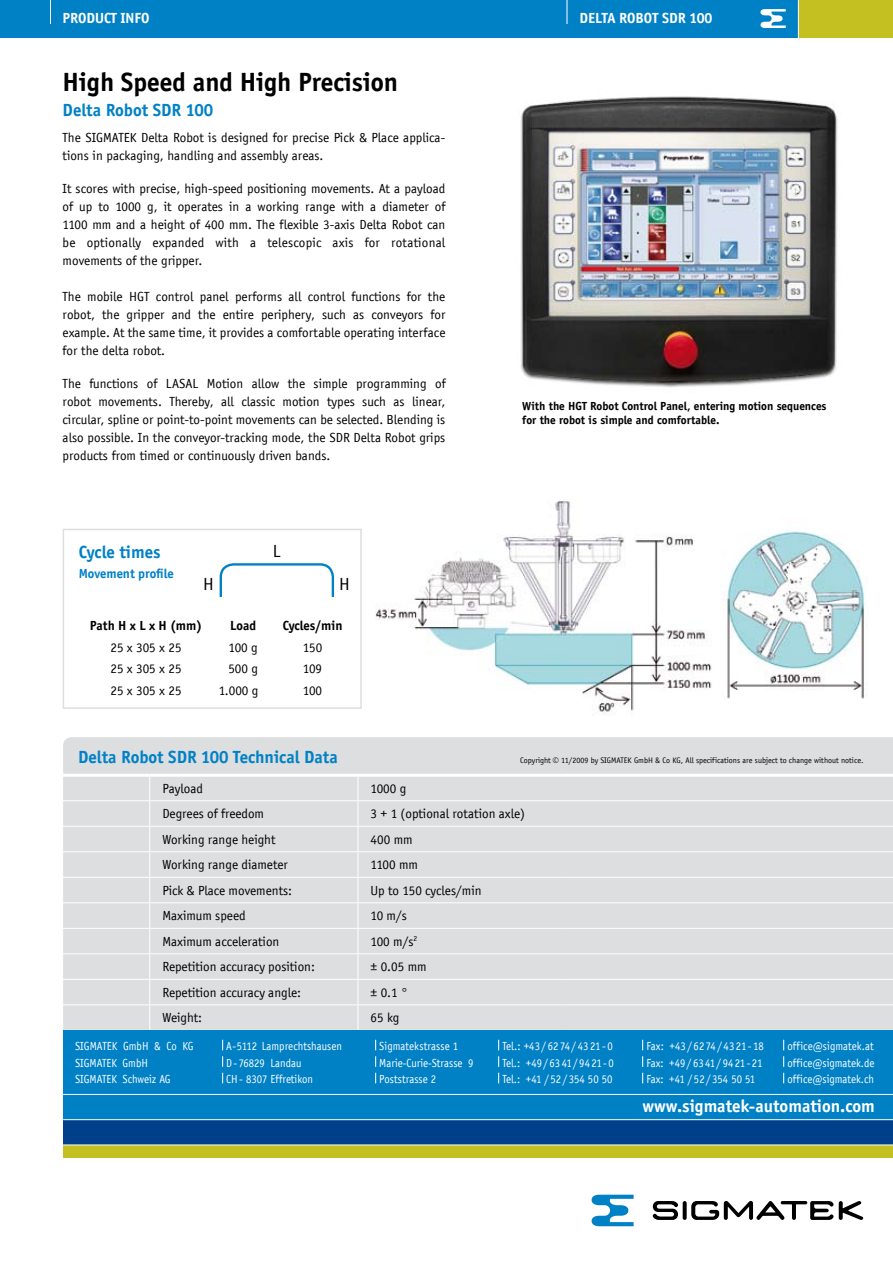
<style>
.page{position:relative;width:893px;height:1263px;background:#fff}
.page>*{position:absolute;margin:0;border:0;box-sizing:border-box;transform-origin:0 0}
.t1{font:700 27px "Officina Sans EF";color:#000}
.t2{font:700 18px "Officina Sans EF";color:#0081c6}
.t3{font:700 18px "Officina Sans EF";color:#fff}
.t4{font:18px "Officina Sans EF";color:#000}
.t5{font:700 15px "Officina Sans EF";color:#fff}
.t6{font:13.5px/18px "Officina Sans EF";color:#000;text-align:justify}
.t7{font:700 13.5px "Officina Sans EF";color:#000}
.t8{font:700 13.5px "Officina Sans EF";color:#0081c6}
.t9{font:12px "Officina Sans EF";color:#fff;scale:.92 1}
.t10{font:700 12px/14.4px "Officina Sans EF";color:#000}
.t11{font:8.25px "Officina Sans EF";color:#000}
</style>
<div class="page">
<div style="left:63px;top:529px;width:299px;height:180px;border:2px solid #dddedf"></div>
<svg style="left:219px;top:563px;width:116px;height:34px"></svg>
<div style="left:63px;top:737px;width:830px;height:293px;background:#dddedf"></div>
<hr style="left:59px;top:800px;width:91px;height:1px;background:#fff">
<hr style="left:150px;top:800px;width:208px;height:1px;background:#fff">
<hr style="left:358px;top:800px;width:204px;height:1px;background:#fff">
<hr style="left:562px;top:800px;width:331px;height:1px;background:#fff">
<hr style="left:59px;top:826px;width:91px;height:1px;background:#fff">
<hr style="left:150px;top:826px;width:208px;height:1px;background:#fff">
<hr style="left:358px;top:826px;width:204px;height:1px;background:#fff">
<hr style="left:562px;top:826px;width:331px;height:1px;background:#fff">
<svg style="left:149px;top:777px;width:1px;height:253px"></svg>
<svg style="left:358px;top:777px;width:1px;height:253px"></svg>
<hr style="left:59px;top:851px;width:91px;height:1px;background:#fff">
<hr style="left:150px;top:851px;width:208px;height:1px;background:#fff">
<hr style="left:358px;top:851px;width:204px;height:1px;background:#fff">
<hr style="left:562px;top:851px;width:331px;height:1px;background:#fff">
<hr style="left:59px;top:877px;width:91px;height:1px;background:#fff">
<hr style="left:150px;top:877px;width:208px;height:1px;background:#fff">
<hr style="left:358px;top:877px;width:204px;height:1px;background:#fff">
<hr style="left:562px;top:877px;width:331px;height:1px;background:#fff">
<hr style="left:59px;top:902px;width:91px;height:1px;background:#fff">
<hr style="left:150px;top:902px;width:208px;height:1px;background:#fff">
<hr style="left:358px;top:902px;width:204px;height:1px;background:#fff">
<hr style="left:562px;top:902px;width:331px;height:1px;background:#fff">
<hr style="left:59px;top:928px;width:91px;height:1px;background:#fff">
<hr style="left:150px;top:928px;width:208px;height:1px;background:#fff">
<hr style="left:358px;top:928px;width:204px;height:1px;background:#fff">
<hr style="left:562px;top:928px;width:331px;height:1px;background:#fff">
<hr style="left:59px;top:953px;width:91px;height:1px;background:#fff">
<hr style="left:150px;top:953px;width:208px;height:1px;background:#fff">
<hr style="left:358px;top:953px;width:204px;height:1px;background:#fff">
<hr style="left:562px;top:953px;width:331px;height:1px;background:#fff">
<hr style="left:59px;top:979px;width:91px;height:1px;background:#fff">
<hr style="left:150px;top:979px;width:208px;height:1px;background:#fff">
<hr style="left:358px;top:979px;width:204px;height:1px;background:#fff">
<hr style="left:562px;top:979px;width:331px;height:1px;background:#fff">
<hr style="left:59px;top:1004px;width:91px;height:1px;background:#fff">
<hr style="left:150px;top:1004px;width:208px;height:1px;background:#fff">
<hr style="left:358px;top:1004px;width:204px;height:1px;background:#fff">
<hr style="left:562px;top:1004px;width:331px;height:1px;background:#fff">
<hr style="left:59px;top:774px;width:91px;height:3px;background:#fff">
<hr style="left:150px;top:774px;width:208px;height:3px;background:#fff">
<hr style="left:358px;top:774px;width:204px;height:3px;background:#fff">
<hr style="left:562px;top:774px;width:331px;height:3px;background:#fff">
<div style="left:63px;top:1031px;width:830px;height:100px;background:#0081c6"></div>
<div style="left:63px;top:1120px;width:830px;height:24px;background:#003f8a"></div>
<hr style="left:63px;top:1119px;width:830px;height:1px;background:#fff">
<div style="left:63px;top:1145px;width:830px;height:13px;background:#c5c021"></div>
<div style="left:0;top:0;width:799px;height:38px;background:#0081c6"></div>
<div style="left:798px;top:0;width:95px;height:38px;background:#c5c021"></div>
<svg style="left:567px;top:0;width:1px;height:24px"></svg>
<svg style="left:50px;top:0;width:1px;height:24px"></svg>
<svg style="left:653px;top:1201px;width:25px;height:19px"></svg>
<svg style="left:683px;top:1201px;width:4px;height:19px"></svg>
<svg style="left:691px;top:1201px;width:142px;height:19px"></svg>
<svg style="left:839px;top:1201px;width:24px;height:19px"></svg>
<svg style="left:592px;top:1195px;width:42px;height:31px"></svg>
<hr style="left:798px;top:0;width:1px;height:44px;background:#fff">
<svg style="left:760px;top:9px;width:26px;height:19px"></svg>
<hr style="left:63px;top:1094px;width:830px;height:1px;background:#fff">
<img style="left:376px;top:500px;width:489px;height:214px">
<img style="left:520px;top:96px;width:318px;height:292px">
<p class="t5" style="left:63px;top:9px;width:88px">Product info</p>
<p class="t5" style="left:580px;top:9px;width:92px">Delta Robot sdr</p>
<p class="t5" style="left:689px;top:9px;width:24px">100</p>
<h1 class="t1" style="left:63px;top:66px;width:337px">High Speed and High Precision</h1>
<h2 class="t2" style="left:63px;top:99px;width:152px">Delta Robot SDR 100</h2>
<p class="t6" style="left:63px;top:129px;width:384px">The SIGMATEK Delta Robot is designed for precise Pick &amp; Place applica&shy;tions in packaging, handling and assembly areas.</p>
<p class="t6" style="left:63px;top:180px;width:384px">It scores with precise, high-speed positioning movements. At a payload of up to 1000 g, it operates in a working range with a diameter of 1100 mm and a height of 400 mm. The flexible 3-axis Delta Robot can be optionally expanded with a telescopic axis for rotational movements of the gripper.</p>
<p class="t6" style="left:63px;top:288px;width:384px">The mobile HGT control panel performs all control functions for the robot, the gripper and the entire periphery, such as conveyors for example. At the same time, it provides a comfortable operating interface for the delta robot.</p>
<p class="t6" style="left:63px;top:375px;width:384px">The functions of LASAL Motion allow the simple programming of robot movements. Thereby, all classic motion types such as linear, circular, spline or point-to-point movements can be selected. Blending is also possible. In the conveyor-tracking mode, the SDR Delta Robot grips products from timed or continuously driven bands.</p>
<h2 class="t2" style="left:79px;top:541px;width:83px">Cycle times</h2>
<p class="t8" style="left:79px;top:565px;width:97px">Movement profile</p>
<h2 class="t4" style="left:273px;top:541px;width:9px">L</h2>
<h2 class="t4" style="left:203px;top:574px;width:12px">H</h2>
<h2 class="t4" style="left:339px;top:574px;width:12px">H</h2>
<p class="t7" style="left:90px;top:617px;width:114px">Path H x L x H (mm)</p>
<p class="t7" style="left:230px;top:617px;width:28px">Load</p>
<p class="t7" style="left:283px;top:617px;width:61px">Cycles/min</p>
<p class="t6" style="left:110px;top:638px;width:73px">25 x 305 x 25</p>
<p class="t6" style="left:229px;top:638px;width:31px">100 g</p>
<p class="t6" style="left:303px;top:638px;width:21px">150</p>
<p class="t6" style="left:110px;top:660px;width:73px">25 x 305 x 25</p>
<p class="t6" style="left:228px;top:660px;width:31px">500 g</p>
<p class="t6" style="left:303px;top:660px;width:21px">109</p>
<p class="t6" style="left:110px;top:681px;width:73px">25 x 305 x 25</p>
<p class="t6" style="left:219px;top:681px;width:41px">1.000 g</p>
<p class="t6" style="left:303px;top:681px;width:21px">100</p>
<p class="t10" style="left:522px;top:398px;width:306px">With the HGT Robot Control Panel, entering motion sequences for the robot is simple and comfortable.</p>
<h2 class="t2" style="left:78px;top:746px;width:261px">Delta Robot SDR 100 Technical Data</h2>
<p class="t6" style="left:162px;top:779px;width:42px">Payload</p>
<p class="t6" style="left:371px;top:779px;width:37px">1000 g</p>
<p class="t6" style="left:162px;top:805px;width:103px">Degrees of freedom</p>
<p class="t6" style="left:371px;top:805px;width:156px">3 + 1 (optional rotation axle)</p>
<p class="t6" style="left:162px;top:830px;width:115px">Working range height</p>
<p class="t6" style="left:371px;top:830px;width:44px">400 mm</p>
<p class="t6" style="left:162px;top:856px;width:127px">Working range diameter</p>
<p class="t6" style="left:371px;top:856px;width:49px">1100 mm</p>
<p class="t6" style="left:162px;top:881px;width:131px">Pick &amp; Place movements:</p>
<p class="t6" style="left:371px;top:881px;width:113px">Up to 150 cycles/min</p>
<p class="t6" style="left:162px;top:907px;width:85px">Maximum speed</p>
<p class="t6" style="left:371px;top:907px;width:38px">10 m/s</p>
<p class="t6" style="left:162px;top:932px;width:119px">Maximum acceleration</p>
<p class="t6" style="left:371px;top:932px;width:48px">100 m/s<sup>2</sup></p>
<p class="t6" style="left:162px;top:958px;width:154px">Repetition accuracy position:</p>
<p class="t6" style="left:371px;top:958px;width:58px">± 0.05 mm</p>
<p class="t6" style="left:162px;top:983px;width:140px">Repetition accuracy angle:</p>
<p class="t6" style="left:371px;top:983px;width:39px">± 0.1 °</p>
<p class="t6" style="left:162px;top:1009px;width:41px">Weight:</p>
<p class="t6" style="left:371px;top:1009px;width:30px">65 kg</p>
<p class="t11" style="left:520px;top:755px;width:345px">Copyright © 11/2009 by SIGMATEK GmbH &amp; Co KG, All specifications are subject to change without notice.</p>
<p class="t9" style="left:75px;top:1040px;width:130px">SIGMATEK GmbH &amp; Co KG</p>
<p class="t9" style="left:226px;top:1040px;width:127px">A-5112 Lamprechtshausen</p>
<p class="t9" style="left:379px;top:1040px;width:87px">Sigmatekstrasse 1</p>
<p class="t9" style="left:502px;top:1040px;width:122px">Tel.: +43 / 62 74 / 43 21 - 0</p>
<p class="t9" style="left:646px;top:1040px;width:129px">Fax: +43 / 62 74 / 43 21 - 18</p>
<p class="t9" style="left:787px;top:1040px;width:95px">office@sigmatek.at</p>
<p class="t9" style="left:75px;top:1056px;width:81px">SIGMATEK GmbH</p>
<p class="t9" style="left:226px;top:1056px;width:83px">D- 76829 Landau</p>
<p class="t9" style="left:379px;top:1056px;width:104px">Marie-Curie-Strasse 9</p>
<p class="t9" style="left:502px;top:1056px;width:123px">Tel.: +49 / 63 41 / 94 21 - 0</p>
<p class="t9" style="left:646px;top:1056px;width:128px">Fax: +49 / 63 41 / 94 21 - 21</p>
<p class="t9" style="left:787px;top:1056px;width:96px">office@sigmatek.de</p>
<p class="t9" style="left:75px;top:1073px;width:105px">SIGMATEK Schweiz AG</p>
<p class="t9" style="left:226px;top:1073px;width:96px">CH- 8307 Effretikon</p>
<p class="t9" style="left:379px;top:1073px;width:63px">Poststrasse 2</p>
<p class="t9" style="left:502px;top:1073px;width:121px">Tel.: +41 / 52 / 354 50 50</p>
<p class="t9" style="left:646px;top:1073px;width:120px">Fax: +41 / 52 / 354 50 51</p>
<p class="t9" style="left:787px;top:1073px;width:96px">office@sigmatek.ch</p>
<h2 class="t3" style="left:643px;top:1095px;width:234px">www.sigmatek-automation.com</h2>
</div>
